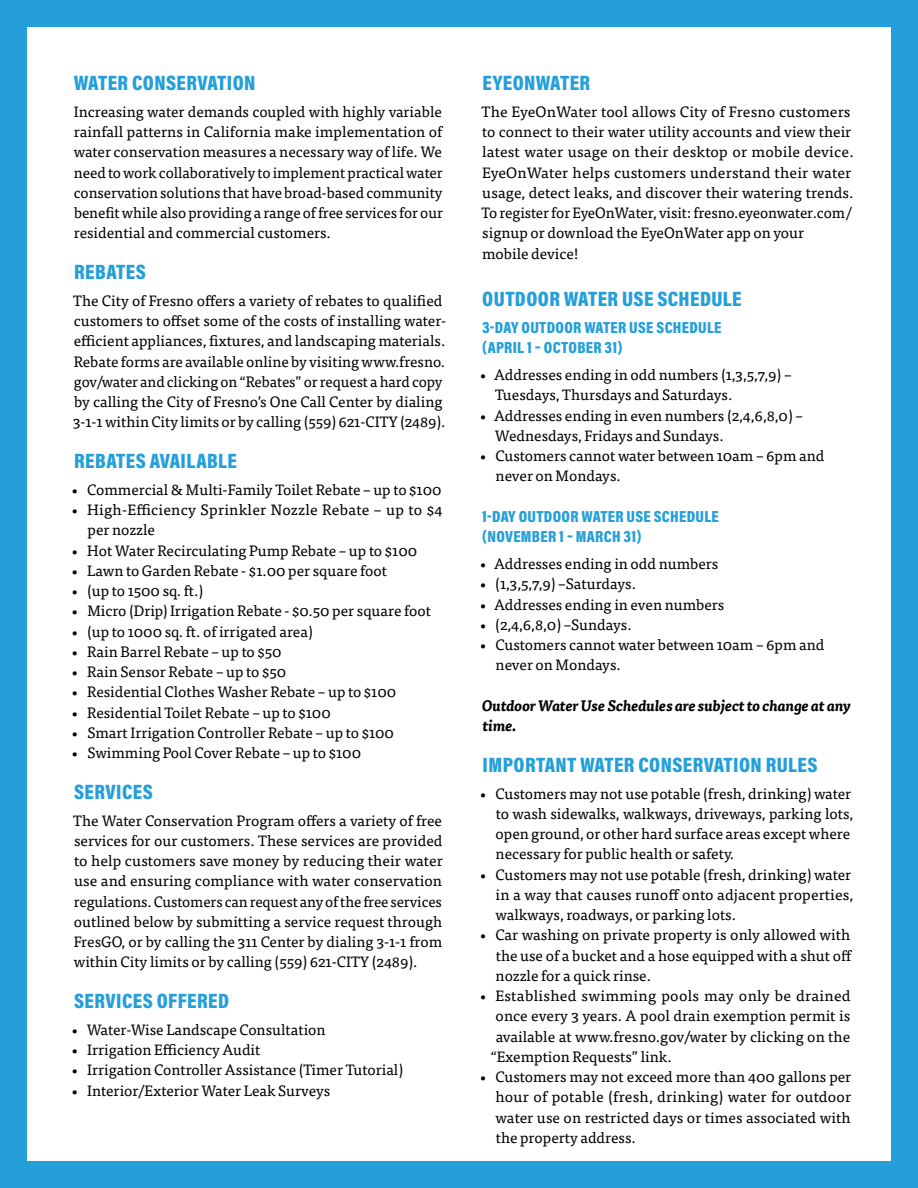
<style>
.page{position:relative;width:918px;height:1188px;background:#fff}
.page>*{position:absolute;margin:0;border:0;box-sizing:border-box;transform-origin:0 0}
.Header_Blue{font:900 21px "Acumin Pro Cond";letter-spacing:.02em;color:#249fda}
.Header_White_Small{font:900 16.2px/20.2px "Acumin Pro Cond";letter-spacing:.02em;color:#249fda}
.Paragraph_Black{font:15px/20.2px "Tisa Pro";color:#000}
.Paragraph_Black-2{font:italic 700 15px/20.2px "Tisa Pro";color:#000}
.Paragraph_Black-3{font:15px "Tisa Pro";letter-spacing:.02em;color:#000}
</style>
<div class="page">
<div style="left:0;top:0;width:918px;height:27px;background:#249fda"></div>
<div style="left:891px;top:16px;width:27px;height:1156px;background:#249fda"></div>
<div style="left:0;top:16px;width:27px;height:1156px;background:#249fda"></div>
<div style="left:0;top:1161px;width:918px;height:27px;background:#249fda"></div>
<p class="Header_Blue" style="left:74px;top:69px;width:183px">WATER CONSERVATION</p>
<p class="Paragraph_Black" style="left:74px;top:101px;width:371px;text-align:justify">Increasing water demands coupled with highly variable rainfall patterns in California make implementation of water conservation measures a necessary way of life. We need to work collaboratively to implement practical water conservation solutions that have broad-based community benefit while also providing a range of free services for our residential and commercial customers.</p>
<p class="Header_Blue" style="left:74px;top:258px;width:73px">REBATES</p>
<p class="Paragraph_Black" style="left:73px;top:290px;width:375px">The City of Fresno offers a variety of rebates to qualified customers to offset some of the costs of installing water&shy;efficient appliances, fixtures, and landscaping materials.<br>Rebate forms are available online by visiting www.fresno. gov/water and clicking on “Rebates” or request a hard copy by calling the City of Fresno’s One Call Center by dialing 3-1-1 within City limits or by calling (559) 621-CITY (2489).</p>
<p class="Header_Blue" style="left:74px;top:447px;width:164px">REBATES AVAILABLE</p>
<p class="Paragraph_Black" style="left:70px;top:479px;width:373px">• Commercial &amp; Multi-Family Toilet Rebate – up to $100</p>
<p class="Paragraph_Black" style="left:88px;top:499px;width:357px;text-indent:-17px">• High-Efficiency Sprinkler Nozzle Rebate – up to $4 per nozzle</p>
<p class="Paragraph_Black" style="left:70px;top:539px;width:348px">• Hot Water Recirculating Pump Rebate – up to $100</p>
<p class="Paragraph_Black" style="left:70px;top:560px;width:318px">• Lawn to Garden Rebate - $1.00 per square foot</p>
<p class="Paragraph_Black" style="left:70px;top:580px;width:134px">• (up to 1500 sq. ft.)</p>
<p class="Paragraph_Black" style="left:70px;top:600px;width:362px">• Micro (Drip) Irrigation Rebate - $0.50 per square foot</p>
<p class="Paragraph_Black" style="left:70px;top:620px;width:244px">• (up to 1000 sq. ft. of irrigated area)</p>
<p class="Paragraph_Black" style="left:70px;top:641px;width:213px">• Rain Barrel Rebate – up to $50</p>
<p class="Paragraph_Black" style="left:70px;top:661px;width:217px">• Rain Sensor Rebate – up to $50</p>
<p class="Paragraph_Black" style="left:70px;top:681px;width:327px">• Residential Clothes Washer Rebate – up to $100</p>
<p class="Paragraph_Black" style="left:70px;top:701px;width:262px">• Residential Toilet Rebate – up to $100</p>
<p class="Paragraph_Black" style="left:70px;top:722px;width:325px">• Smart Irrigation Controller Rebate – up to $100</p>
<p class="Paragraph_Black" style="left:70px;top:742px;width:292px">• Swimming Pool Cover Rebate – up to $100</p>
<p class="Header_Blue" style="left:74px;top:778px;width:80px">SERVICES</p>
<p class="Paragraph_Black" style="left:73px;top:809px;width:371px;text-align:justify">The Water Conservation Program offers a variety of free services for our customers. These services are provided to help customers save money by reducing their water use and ensuring compliance with water conservation regulations. Customers can request any of the free services outlined below by submitting a service request through FresGO, or by calling the 311 Center by dialing 3-1-1 from within City limits or by calling (559) 621-CITY (2489).</p>
<p class="Header_Blue" style="left:74px;top:987px;width:157px">SERVICES OFFERED</p>
<p class="Paragraph_Black" style="left:70px;top:1019px;width:257px">• Water-Wise Landscape Consultation</p>
<p class="Paragraph_Black" style="left:70px;top:1039px;width:192px">• Irrigation Efficiency Audit</p>
<p class="Paragraph_Black" style="left:70px;top:1059px;width:334px">• Irrigation Controller Assistance (Timer Tutorial)</p>
<p class="Paragraph_Black" style="left:70px;top:1079px;width:261px">• Interior/Exterior Water Leak Surveys</p>
<p class="Header_Blue" style="left:483px;top:69px;width:109px">EYEONWATER</p>
<p class="Paragraph_Black" style="left:482px;top:101px;width:374px">The EyeOnWater tool allows City of Fresno customers to connect to their water utility accounts and view their latest water usage on their desktop or mobile device.<br>EyeOnWater helps customers understand their water usage, detect leaks, and discover their watering trends.<br>To register for EyeOnWater, visit: fresno.eyeonwater.com/ signup or download the EyeOnWater app on your</p>
<p class="Paragraph_Black" style="left:482px;top:242px;width:98px">mobile device!</p>
<p class="Header_Blue" style="left:482px;top:285px;width:261px">OUTDOOR WATER USE SCHEDULE</p>
<p class="Header_White_Small" style="left:482px;top:317px;width:241px">3-DAY OUTDOOR WATER USE SCHEDULE (APRIL 1 – OCTOBER 31)</p>
<p class="Paragraph_Black" style="left:495px;top:364px;width:298px;text-indent:-16px">• Addresses ending in odd numbers (1,3,5,7,9) –<br>Tuesdays, Thursdays and Saturdays.</p>
<p class="Paragraph_Black" style="left:495px;top:404px;width:309px;text-indent:-16px">• Addresses ending in even numbers (2,4,6,8,0) –<br>Wednesdays, Fridays and Sundays.</p>
<p class="Paragraph_Black" style="left:496px;top:445px;width:330px;text-indent:-17px">• Customers cannot water between 10am – 6pm and never on Mondays.</p>
<p class="Header_White_Small" style="left:482px;top:506px;width:238px">1-DAY OUTDOOR WATER USE SCHEDULE (NOVEMBER 1 – MARCH 31)</p>
<p class="Paragraph_Black" style="left:479px;top:553px;width:241px">• Addresses ending in odd numbers</p>
<p class="Paragraph_Black" style="left:479px;top:573px;width:159px">• (1,3,5,7,9) –Saturdays.</p>
<p class="Paragraph_Black" style="left:479px;top:593px;width:247px">• Addresses ending in even numbers</p>
<p class="Paragraph_Black" style="left:479px;top:614px;width:154px">• (2,4,6,8,0) –Sundays.</p>
<p class="Paragraph_Black" style="left:496px;top:634px;width:330px;text-indent:-17px">• Customers cannot water between 10am – 6pm and never on Mondays.</p>
<p class="Paragraph_Black-2" style="left:482px;top:695px;width:370px">Outdoor Water Use Schedules are subject to change at any time.</p>
<p class="Header_Blue" style="left:483px;top:751px;width:337px">IMPORTANT WATER CONSERVATION RULES</p>
<p class="Paragraph_Black" style="left:496px;top:782px;width:359px;text-indent:-17px">• Customers may not use potable (fresh, drinking) water to wash sidewalks, walkways, driveways, parking lots, open ground, or other hard surface areas except where necessary for public health or safety.</p>
<p class="Paragraph_Black" style="left:496px;top:863px;width:359px;text-indent:-17px">• Customers may not use potable (fresh, drinking) water in a way that causes runoff onto adjacent properties, walkways, roadways, or parking lots.</p>
<p class="Paragraph_Black" style="left:496px;top:924px;width:358px;text-align:justify;text-indent:-17px">• Car washing on private property is only allowed with the use of a bucket and a hose equipped with a shut off nozzle for a quick rinse.</p>
<p class="Paragraph_Black-3" style="left:479px;top:985px;width:373px">• Established swimming pools may only be drained</p>
<p class="Paragraph_Black" style="left:496px;top:1005px;width:356px">once every 3 years. A pool drain exemption permit is</p>
<p class="Paragraph_Black" style="left:496px;top:1025px;width:356px">available at www.fresno.gov/water by clicking on the</p>
<p class="Paragraph_Black" style="left:490px;top:1046px;width:183px">“Exemption Requests” link.</p>
<p class="Paragraph_Black" style="left:495px;top:1066px;width:357px;text-align:justify;text-indent:-17px">• Customers may not exceed more than 400 gallons per hour of potable (fresh, drinking) water for outdoor water use on restricted days or times associated with the property address.</p>
</div>
